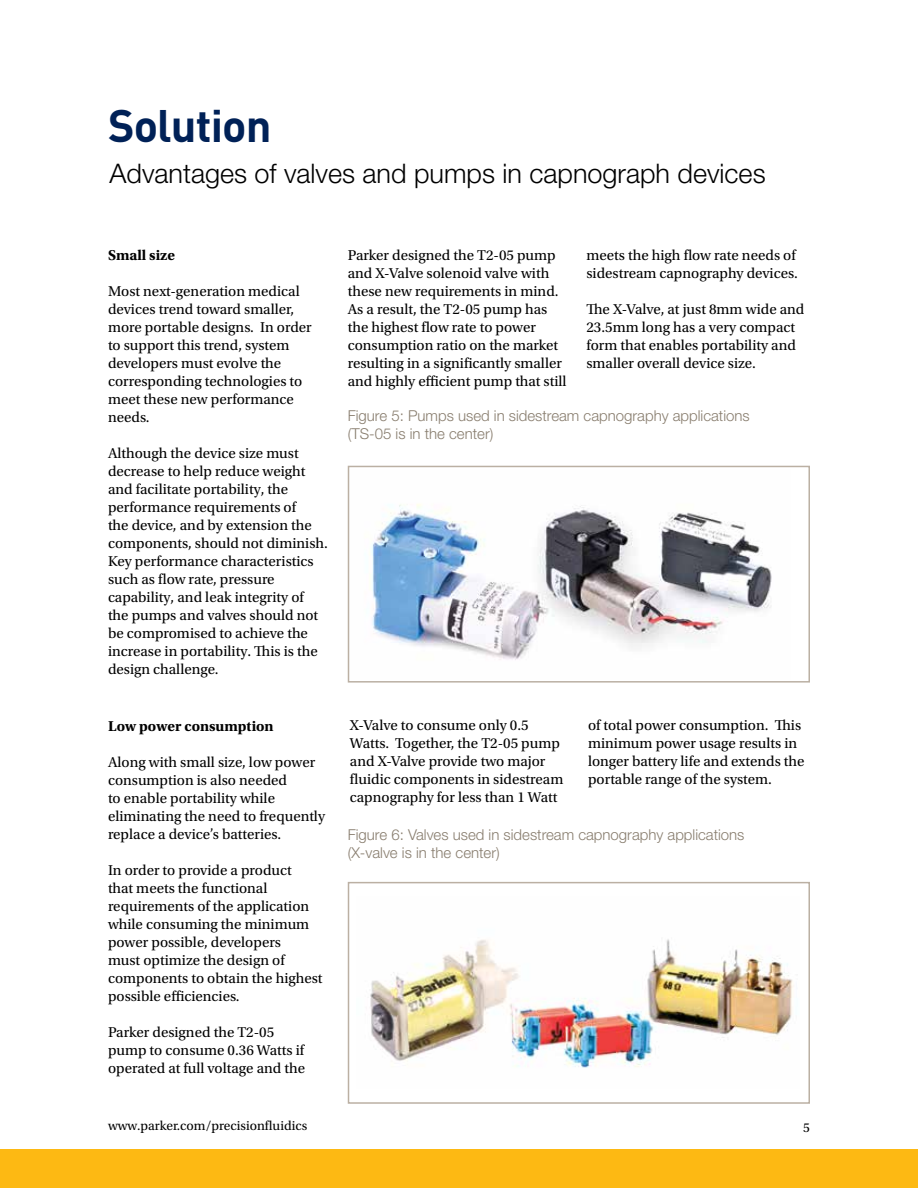
<style>
.page{position:relative;width:918px;height:1188px;background:#fff}
.page>*{position:absolute;margin:0;border:0;box-sizing:border-box;transform-origin:0 0}
.t1{font:700 45px "DINOT";letter-spacing:-.02em;color:#002157}
.t2{font:300 27px "Helvetica Neue LT Std";color:#000}
.t3{font:15px/18px "Utopia Std";color:#000}
.t4{font:300 15px/18px "Helvetica Neue LT Std";color:#887d6e}
.t5{font:700 15px "Utopia Std";color:#000}
.t6{font:13.5px "Utopia Std";color:#000}
</style>
<div class="page">
<img style="left:371px;top:504px;width:401px;height:156px">
<div style="left:348px;top:466px;width:462px;height:217px;border:2px solid #bbb0a3"></div>
<div style="left:0;top:1150px;width:918px;height:38px;background:#fdb913"></div>
<div style="left:348px;top:882px;width:462px;height:222px;border:2px solid #bbb0a3"></div>
<img style="left:370px;top:939px;width:424px;height:129px">
<h1 class="t1" style="left:108px;top:95px;width:165px">Solution</h1>
<h2 class="t2" style="left:110px;top:157px;width:658px">Advantages of valves and pumps in capnograph devices</h2>
<p class="t5" style="left:108px;top:246px;width:69px">Small size</p>
<p class="t3" style="left:108px;top:282px;width:205px">Most next-generation medical devices trend toward smaller, more portable designs. In order to support this trend, system developers must evolve the corresponding technologies to meet these new performance needs.</p>
<p class="t3" style="left:108px;top:444px;width:221px">Although the device size must decrease to help reduce weight and facilitate portability, the performance requirements of<br>the device, and by extension the components, should not diminish.<br>Key performance characteristics such as flow rate, pressure capability, and leak integrity of the pumps and valves should not be compromised to achieve the increase in portability. This is the design challenge.</p>
<p class="t5" style="left:108px;top:717px;width:167px">Low power consumption</p>
<p class="t3" style="left:108px;top:753px;width:219px">Along with small size, low power consumption is also needed<br>to enable portability while eliminating the need to frequently replace a device’s batteries.</p>
<p class="t3" style="left:108px;top:861px;width:216px">In order to provide a product<br>that meets the functional requirements of the application while consuming the minimum power possible, developers<br>must optimize the design of components to obtain the highest possible efficiencies.</p>
<p class="t3" style="left:108px;top:1023px;width:199px">Parker designed the T2-05 pump to consume 0.36 Watts if operated at full voltage and the</p>
<p class="t3" style="left:348px;top:246px;width:220px">Parker designed the T2-05 pump and X-Valve solenoid valve with these new requirements in mind.<br>As a result, the T2-05 pump has the highest flow rate to power consumption ratio on the market resulting in a significantly smaller and highly efficient pump that still</p>
<p class="t3" style="left:586px;top:246px;width:213px">meets the high flow rate needs of sidestream capnography devices.</p>
<p class="t3" style="left:586px;top:300px;width:220px">The X-Valve, at just 8mm wide and<br>23.5mm long has a very compact form that enables portability and smaller overall device size.</p>
<p class="t4" style="left:348px;top:406px;width:404px">Figure 5: Pumps used in sidestream capnography applications (TS-05 is in the center)</p>
<p class="t3" style="left:350px;top:716px;width:215px">X-Valve to consume only 0.5<br>Watts. Together, the T2-05 pump and X-Valve provide two major fluidic components in sidestream capnography for less than 1 Watt</p>
<p class="t3" style="left:588px;top:716px;width:218px">of total power consumption. This minimum power usage results in longer battery life and extends the portable range of the system.</p>
<p class="t4" style="left:348px;top:825px;width:398px">Figure 6: Valves used in sidestream capnography applications (X-valve is in the center)</p>
<p class="t6" style="left:108px;top:1119px;width:201px">www.parker.com/precisionfluidics</p>
<p class="t6" style="left:803px;top:1121px;width:8px">5</p>
</div>
